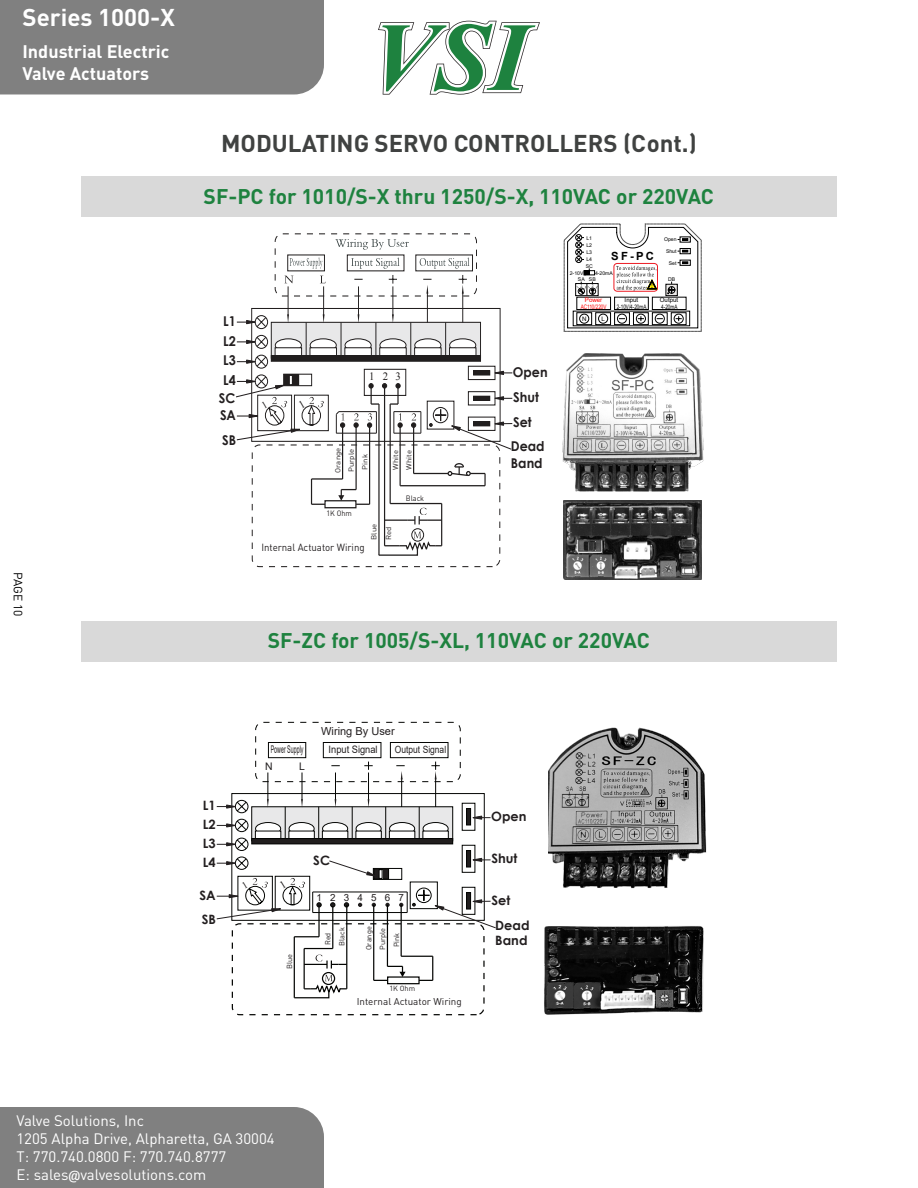
<style>
.page{position:relative;width:918px;height:1188px;background:#fff}
.page>*{position:absolute;margin:0;border:0;box-sizing:border-box;transform-origin:0 0}
.t1{font:700 24px "SPSU Sans";color:#404241}
.t2{font:700 24px "SPSU Sans";color:#fff}
.t3{font:700 21px "SPSU Sans";color:#1e823f}
.t4{font:700 18px/21.6px "SPSU Sans";color:#fff}
.t5{font:15px/18px "SPSU Sans";color:#fff}
.t6{font:700 13.5px/19.8px "Century Gothic";color:#231f20;scale:.94 1}
.t7{font:700 12.9px/18.9px "Century Gothic";color:#231f20}
.t8{font:12px "SPSU Sans";letter-spacing:-.005em;color:#000}
.t9{font:700 11.25px "Arial";color:#000}
.t10{font:11.25px "Times New Roman";color:#211e1e;scale:.96 1}
.t11{font:11.1px "Arial";color:#231f20}
.t12{font:10.5px "Arial";color:#231f20;scale:.5 1}
.t13{font:10.5px "Arial";color:#231f20}
.t14{font:10.35px "SPSU Sans";color:#231f20;scale:.94 1}
.t15{font:10.2px "Arial";color:#231f20;scale:.91 1}
.t16{font:9.9px "SPSU Sans";color:#231f20}
.t17{font:9.9px "Arial";color:#231f20;scale:.85 1}
.t18{font:9.9px "Arial";letter-spacing:.84em;color:#231f20}
.t19{font:7.65px "SPSU Sans";color:#231f20;scale:.94 1}
.t20{font:7.35px/13.6px "SPSU Sans";color:#231f20;text-align:center}
.t21{font:7.2px/13.5px "SPSU Sans";color:#231f20;text-align:center;scale:1.07 1}
.t22{font:6.15px/6.3px "Arial";color:#000;text-align:center}
.t23{font:6.15px/6.3px "Arial";color:#f00;text-align:center}
.t24{font:5.1px/7.4px "Arial";color:#000;text-align:justify}
</style>
<div class="page">
<div style="left:0;top:0;width:324px;height:94px;background:#808080"></div>
<div style="left:0;top:1107px;width:324px;height:81px;background:#808080"></div>
<svg style="left:378px;top:21px;width:162px;height:73px"></svg>
<svg style="left:564px;top:224px;width:137px;height:107px"></svg>
<img style="left:562px;top:353px;width:141px;height:139px">
<img style="left:563px;top:500px;width:139px;height:80px">
<hr style="left:342px;top:425px;width:1px;height:54px;background:#211e1e">
<hr style="left:369px;top:425px;width:1px;height:79px;background:#211e1e">
<div style="left:324px;top:500px;width:33px;height:8px;border:1px solid #211e1e"></div>
<svg style="left:311px;top:479px;width:14px;height:26px"></svg>
<hr style="left:312px;top:478px;width:31px;height:2px;background:#211e1e">
<hr style="left:355px;top:425px;width:2px;height:65px;background:#211e1e">
<svg style="left:338px;top:489px;width:32px;height:16px"></svg>
<hr style="left:413px;top:425px;width:1px;height:49px;background:#211e1e">
<hr style="left:414px;top:473px;width:34px;height:1px;background:#211e1e">
<hr style="left:400px;top:485px;width:85px;height:1px;background:#211e1e">
<hr style="left:400px;top:425px;width:1px;height:61px;background:#211e1e">
<svg style="left:448px;top:463px;width:38px;height:23px"></svg>
<hr style="left:384px;top:385px;width:1px;height:161px;background:#211e1e">
<hr style="left:390px;top:404px;width:1px;height:100px;background:#211e1e">
<hr style="left:378px;top:404px;width:2px;height:151px;background:#211e1e">
<div style="left:412px;top:529px;width:12px;height:12px;border:1px solid #211e1e;border-radius:50%"></div>
<svg style="left:378px;top:532px;width:64px;height:24px"></svg>
<hr style="left:441px;top:504px;width:1px;height:42px;background:#211e1e">
<hr style="left:390px;top:503px;width:52px;height:1px;background:#211e1e">
<svg style="left:385px;top:508px;width:57px;height:16px"></svg>
<div style="left:252px;top:445px;width:248px;height:122px;border:1px dashed #211e1e;border-radius:7px"></div>
<div style="left:275px;top:234px;width:202px;height:62px;border:1px dashed #211e1e;border-radius:7px"></div>
<img style="left:549px;top:727px;width:158px;height:162px">
<img style="left:544px;top:926px;width:160px;height:89px">
<hr style="left:373px;top:905px;width:1px;height:75px;background:#040503">
<hr style="left:401px;top:905px;width:1px;height:51px;background:#040503">
<div style="left:387px;top:976px;width:33px;height:8px;border:1px solid #040503"></div>
<svg style="left:419px;top:957px;width:14px;height:24px"></svg>
<hr style="left:401px;top:956px;width:32px;height:1px;background:#040503">
<hr style="left:387px;top:905px;width:1px;height:61px;background:#040503">
<svg style="left:374px;top:966px;width:32px;height:15px"></svg>
<hr style="left:346px;top:905px;width:1px;height:84px;background:#040503">
<hr style="left:318px;top:905px;width:2px;height:32px;background:#040503">
<hr style="left:332px;top:906px;width:1px;height:43px;background:#040503">
<div style="left:322px;top:972px;width:13px;height:13px;border:1px solid #040503;border-radius:50%"></div>
<svg style="left:293px;top:975px;width:54px;height:24px"></svg>
<hr style="left:304px;top:949px;width:1px;height:40px;background:#040503">
<svg style="left:304px;top:948px;width:29px;height:1px"></svg>
<svg style="left:304px;top:955px;width:43px;height:14px"></svg>
<div style="left:232px;top:923px;width:253px;height:92px;border:1px dashed #040503;border-radius:7px"></div>
<div style="left:255px;top:722px;width:206px;height:60px;border:1px dashed #040503;border-radius:7px"></div>
<hr style="left:294px;top:937px;width:1px;height:61px;background:#040503">
<svg style="left:294px;top:936px;width:25px;height:1px"></svg>
<div style="left:81px;top:176px;width:756px;height:41px;background:#d9d9d9"></div>
<div style="left:81px;top:621px;width:756px;height:41px;background:#d9d9d9"></div>
<svg style="left:236px;top:239px;width:276px;height:211px"></svg>
<svg style="left:216px;top:742px;width:280px;height:187px"></svg>
<h1 class="t2" style="left:22px;top:1px;width:154px">Series 1000-X</h1>
<p class="t4" style="left:22px;top:40px;width:149px">Industrial Electric<br>Valve Actuators</p>
<p class="t8" style="left:26px;top:572px;width:46px;rotate:90deg">PAGE 10</p>
<p class="t1" style="left:221px;top:128px;width:477px">MODULATING SERVO CONTROLLERS (Cont.)</p>
<p class="t3" style="left:204px;top:182px;width:512px">SF-PC for 1010/S-X thru 1250/S-X, 110VAC or 220VAC</p>
<p class="t6" style="left:223px;top:310px;width:15px;text-align:justify">L1<br>L2<br>L3<br>L4</p>
<p class="t6" style="left:220px;top:402px;width:19px;line-height:25px">SA<br>SB</p>
<p class="t6" style="left:219px;top:387px;width:19px">SC</p>
<p class="t10" style="left:369px;top:369px;width:35px">123</p>
<p class="t21" style="left:331px;top:473px;width:25px;rotate:-90deg">Orange<br>Purple<br>Pink</p>
<p class="t21" style="left:389px;top:470px;width:20px;rotate:-90deg">White</p>
<p class="t21" style="left:402px;top:470px;width:20px;rotate:-90deg">White</p>
<p class="t19" style="left:326px;top:508px;width:29px">1K Ohm</p>
<p class="t21" style="left:366px;top:540px;width:16px;line-height:14.9px;text-align:left;rotate:-90deg">Blue<br>Red</p>
<p class="t14" style="left:261px;top:541px;width:111px">Internal Actuator Wiring</p>
<p class="t19" style="left:406px;top:494px;width:21px">Black</p>
<p class="t6" style="left:511px;top:359px;width:41px;line-height:24.9px">Open<br>Shut<br>Set<br>Dead</p>
<p class="t6" style="left:511px;top:452px;width:35px">Band</p>
<p class="t24" style="left:586px;top:234px;width:7px">L1<br>L2<br>L3<br>L4</p>
<p class="t24" style="left:586px;top:262px;width:9px">SC</p>
<p class="t24" style="left:578px;top:275px;width:19px">SA SB</p>
<p class="t24" style="left:668px;top:275px;width:9px">DB</p>
<p class="t24" style="left:664px;top:235px;width:14px">Open</p>
<p class="t24" style="left:666px;top:248px;width:12px">Shut</p>
<p class="t24" style="left:669px;top:259px;width:9px">Set</p>
<p class="t9" style="left:611px;top:248px;width:44px">SF-PC</p>
<p class="t24" style="left:570px;top:269px;width:15px">2-10V</p>
<p class="t24" style="left:595px;top:269px;width:19px">4-20mA</p>
<p class="t23" style="left:581px;top:297px;width:27px">Power<br>AC110/220V</p>
<p class="t22" style="left:617px;top:297px;width:31px">Input<br>2-10V/4-20mA</p>
<p class="t22" style="left:660px;top:297px;width:20px;text-align:left">Output<br>4-20mA</p>
<p class="t22" style="left:582px;top:315px;width:6px">N</p>
<p class="t22" style="left:602px;top:315px;width:5px">L</p>
<p class="t3" style="left:268px;top:627px;width:384px">SF-ZC for 1005/S-XL, 110VAC or 220VAC</p>
<p class="t7" style="left:203px;top:795px;width:14px;text-align:justify">L1<br>L2<br>L3<br>L4</p>
<p class="t7" style="left:200px;top:882px;width:18px;line-height:24px">SA<br>SB</p>
<p class="t11" style="left:321px;top:723px;width:75px">Wiring By User</p>
<p class="t12" style="left:271px;top:742px;width:67px">Power Supply</p>
<p class="t15" style="left:329px;top:742px;width:55px">Input Signal</p>
<p class="t17" style="left:395px;top:742px;width:62px">Output Signal</p>
<p class="t13" style="left:265px;top:759px;width:9px">N</p>
<p class="t13" style="left:299px;top:759px;width:7px">L</p>
<p class="t7" style="left:313px;top:850px;width:18px">SC</p>
<p class="t18" style="left:316px;top:891px;width:89px">1234567</p>
<p class="t20" style="left:283px;top:969px;width:17px;rotate:-90deg">Blue</p>
<p class="t20" style="left:321px;top:945px;width:14px;rotate:-90deg">Red</p>
<p class="t20" style="left:335px;top:946px;width:20px;rotate:-90deg">Black</p>
<p class="t20" style="left:362px;top:950px;width:25px;rotate:-90deg">Orange<br>Purple<br>Pink</p>
<p class="t20" style="left:389px;top:982px;width:27px">1K Ohm</p>
<p class="t16" style="left:357px;top:995px;width:106px">Internal Actuator Wiring</p>
<p class="t7" style="left:491px;top:807px;width:37px">Open</p>
<p class="t7" style="left:491px;top:849px;width:28px">Shut</p>
<p class="t7" style="left:491px;top:887px;width:40px;line-height:25.2px">Set<br>Dead</p>
<p class="t7" style="left:495px;top:931px;width:34px">Band</p>
<p class="t5" style="left:16px;top:1112px;width:260px">Valve Solutions, Inc<br>1205 Alpha Drive, Alpharetta, GA 30004<br>T: 770.740.0800 F: 770.740.8777<br>E: sales@valvesolutions.com</p>
</div>
